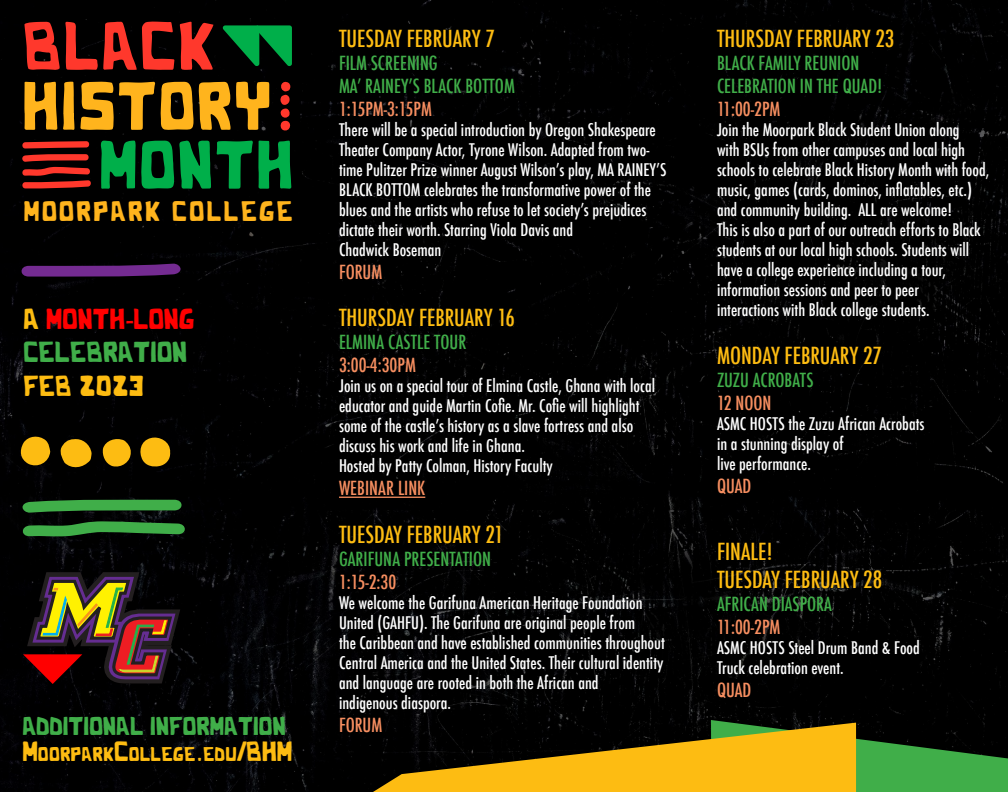
<style>
.page{position:relative;width:1008px;height:792px;background:#000}
.page>*{position:absolute;margin:0;border:0;box-sizing:border-box;transform-origin:0 0}
.t1{font:68.7px "Cactus";letter-spacing:.03em;color:#ffb41d}
.t2{font:68.7px "Cactus";letter-spacing:.03em;color:#ff382c}
.t3{font:68.7px "Cactus";letter-spacing:.03em;color:#00af4a}
.t4{font:29.2px/33.6px "Cactus";color:#40ae49}
.t5{font:29.2px "Cactus";color:#fdbc12}
.t6{font:28.5px "Cactus";letter-spacing:.08em;color:#ffb41d}
.t7{font:28px "Cactus";color:#fdbc12}
.t8{font:26px "Cactus";color:#40ae49}
.t9{font:500 condensed 23px/27.6px "Futura";color:#fdbc12}
.t10{font:500 condensed 19px/23px "Futura";color:#40ae49}
.t11{font:500 condensed 19px "Futura";color:#f68e60}
.t12{font:500 condensed 17px/20px "Futura";color:#fff}
.s1{color:#fdbc12}
.s2{color:#f00}
</style>
<div class="page">
<hr style="left:339px;top:497px;width:86px;height:1px;background:#f68e60">
<svg style="left:280px;top:81px;width:11px;height:50px"></svg>
<svg style="left:21px;top:141px;width:71px;height:48px;background:#7c1b15"></svg>
<svg style="left:222px;top:25px;width:70px;height:42px;background:#00662b"></svg>
<svg style="left:711px;top:720px;width:297px;height:72px;background:#25652a"></svg>
<svg style="left:373px;top:723px;width:483px;height:69px;background:#9a750c"></svg>
<svg style="left:19px;top:435px;width:31px;height:33px"></svg>
<svg style="left:60px;top:438px;width:32px;height:32px"></svg>
<svg style="left:102px;top:437px;width:29px;height:31px"></svg>
<svg style="left:138px;top:436px;width:33px;height:31px"></svg>
<svg style="left:23px;top:499px;width:161px;height:14px;background:#308137"></svg>
<svg style="left:20px;top:521px;width:167px;height:16px;background:#296f2f"></svg>
<svg style="left:19px;top:263px;width:162px;height:14px;background:#551f6a"></svg>
<svg style="left:23px;top:572px;width:158px;height:112px;background:#51311f"></svg>
<h1 class="t2" style="left:24px;top:7px;width:194px">BLACK</h1>
<h1 class="t1" style="left:24px;top:67px;width:250px">HISTORY</h1>
<h1 class="t3" style="left:101px;top:126px;width:196px">MONTH</h1>
<h3 class="t6" style="left:24px;top:195px;width:270px">MOORPARK COLLEGE</h3>
<h2 class="t4" style="left:24px;top:302px;width:173px"><span class="s1">A</span> <span class="s2">MONTH-LONG<br></span>CELEBRATION</h2>
<h2 class="t5" style="left:24px;top:369px;width:122px">FEB 2023</h2>
<h3 class="t9" style="left:339px;top:24px;width:157px">TUESDAY FEBRUARY 7</h3>
<p class="t10" style="left:339px;top:51px;width:177px">FILM SCREENING<br>MA’ RAINEY’S BLACK BOTTOM</p>
<p class="t11" style="left:339px;top:96px;width:94px">1:15PM-3:15PM</p>
<p class="t12" style="left:339px;top:119px;width:329px">There will be a special introduction by Oregon Shakespeare Theater Company Actor, Tyrone Wilson. Adapted from two&shy;time Pulitzer Prize winner August Wilson’s play, MA RAINEY’S BLACK BOTTOM celebrates the transformative power of the blues and the artists who refuse to let society’s prejudices dictate their worth. Starring Viola Davis and<br>Chadwick Boseman</p>
<p class="t11" style="left:339px;top:259px;width:45px">FORUM</p>
<h3 class="t9" style="left:339px;top:304px;width:178px">THURSDAY FEBRUARY 16</h3>
<p class="t10" style="left:339px;top:331px;width:129px">ELMINA CASTLE TOUR</p>
<p class="t11" style="left:339px;top:353px;width:78px">3:00-4:30PM</p>
<p class="t12" style="left:339px;top:376px;width:318px">Join us on a special tour of Elmina Castle, Ghana with local educator and guide Martin Cofie. Mr. Cofie will highlight some of the castle’s history as a slave fortress and also discuss his work and life in Ghana.<br>Hosted by Patty Colman, History Faculty</p>
<p class="t11" style="left:339px;top:476px;width:88px">WEBINAR LINK</p>
<h3 class="t9" style="left:339px;top:521px;width:166px">TUESDAY FEBRUARY 21</h3>
<p class="t10" style="left:339px;top:547px;width:154px">GARIFUNA PRESENTATION</p>
<p class="t11" style="left:339px;top:570px;width:59px">1:15-2:30</p>
<p class="t12" style="left:339px;top:593px;width:327px">We welcome the Garifuna American Heritage Foundation United (GAHFU). The Garifuna are original people from<br>the Caribbean and have established communities throughout Central America and the United States. Their cultural identity and language are rooted in both the African and<br>indigenous diaspora.</p>
<h3 class="t8" style="left:23px;top:711px;width:265px">ADDITIONAL INFORMATION</h3>
<p class="t11" style="left:339px;top:713px;width:45px">FORUM</p>
<h3 class="t7" style="left:23px;top:735px;width:272px">MoorparkCollege.edu/BHM</h3>
<h3 class="t9" style="left:717px;top:25px;width:179px">THURSDAY FEBRUARY 23</h3>
<p class="t10" style="left:717px;top:52px;width:167px">BLACK FAMILY REUNION<br>CELEBRATION IN THE QUAD!</p>
<p class="t11" style="left:717px;top:97px;width:65px">11:00-2PM</p>
<p class="t12" style="left:717px;top:120px;width:274px">Join the Moorpark Black Student Union along<br>with BSUs from other campuses and local high schools to celebrate Black History Month with food, music, games (cards, dominos, inflatables, etc.) and community building. ALL are welcome!<br>This is also a part of our outreach efforts to Black students at our local high schools. Students will have a college experience including a tour, information sessions and peer to peer<br>interactions with Black college students.</p>
<h3 class="t9" style="left:717px;top:341px;width:166px">MONDAY FEBRUARY 27</h3>
<p class="t10" style="left:717px;top:368px;width:98px">ZUZU ACROBATS</p>
<p class="t11" style="left:717px;top:390px;width:56px">12 NOON</p>
<p class="t12" style="left:717px;top:413px;width:209px">ASMC HOSTS the Zuzu African Acrobats in a stunning display of<br>live performance.</p>
<p class="t11" style="left:717px;top:473px;width:36px">QUAD</p>
<h3 class="t9" style="left:717px;top:538px;width:167px">FINALE!<br>TUESDAY FEBRUARY 28</h3>
<p class="t10" style="left:717px;top:592px;width:117px">AFRICAN DIASPORA</p>
<p class="t11" style="left:717px;top:615px;width:65px">11:00-2PM</p>
<p class="t12" style="left:717px;top:638px;width:204px">ASMC HOSTS Steel Drum Band &amp; Food<br>Truck celebration event.</p>
<p class="t11" style="left:717px;top:678px;width:36px">QUAD</p>
</div>
